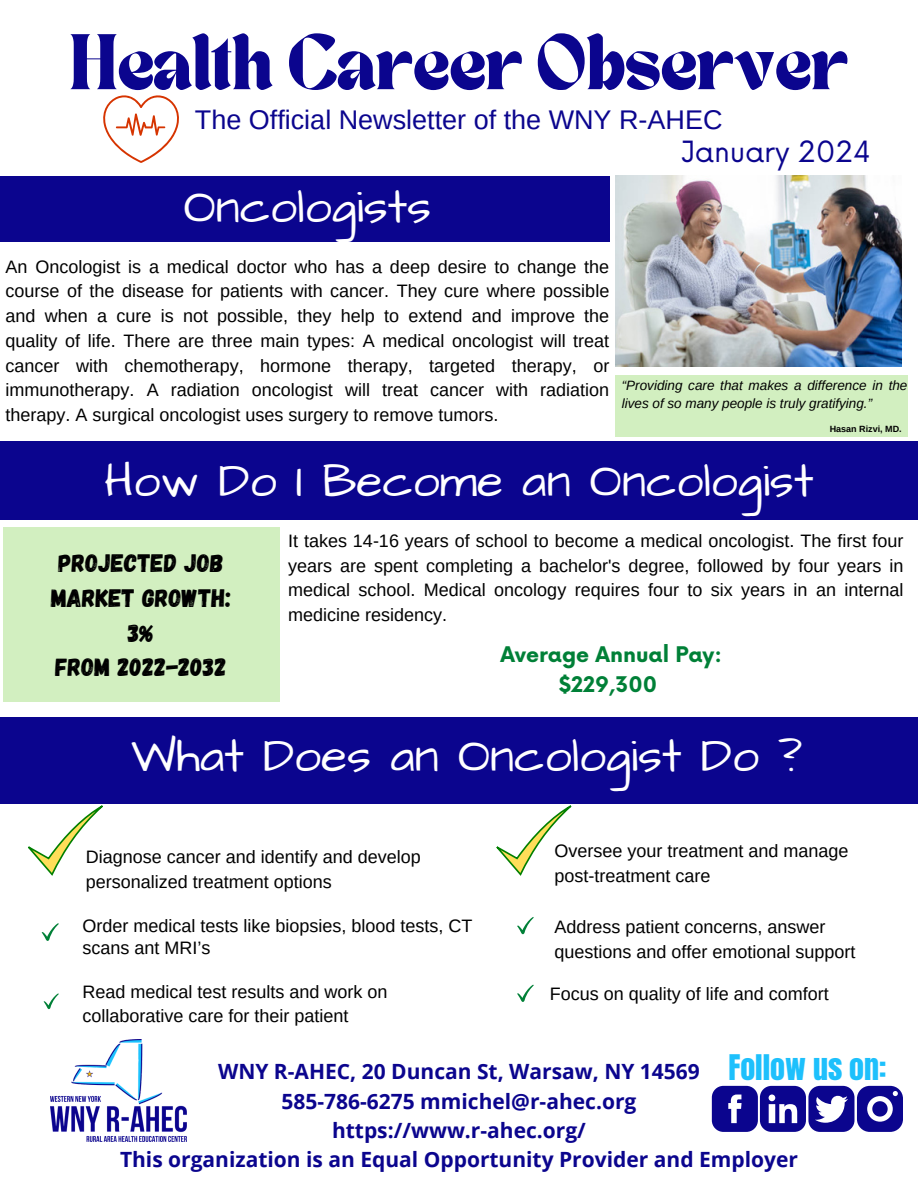
<style>
.page{position:relative;width:918px;height:1188px;background:#fff}
.page>*{position:absolute;margin:0;border:0;box-sizing:border-box;transform-origin:0 0}
.t1{font:700 55.05px "TANNEWYORK";color:#0b058e}
.t2{font:48px "Architects Daughter";color:#fff}
.t3{font:30px "Anton";color:#1dc0fc}
.t4{font:28.5px "Now";color:#0b058e}
.t5{font:27px "Arimo";color:#0b058e}
.t6{font:25.2px "Gagalin";color:#000}
.t7{font:700 21px "Open Sans";color:#0b058e}
.t8{font:700 21px "Now";color:#008037}
.t9{font:18px/24.8px "Arimo";color:#000}
.t10{font:18px/24.8px "Arimo";color:#000}
.t11{font:italic 13.5px/18px "Arimo";color:#000}
.t12{font:700 9px "Arimo";color:#000}
</style>
<div class="page">
<img style="left:50px;top:1040px;width:136px;height:102px">
<svg style="left:712px;top:1086px;width:191px;height:46px"></svg>
<svg style="left:103px;top:95px;width:76px;height:68px"></svg>
<div style="left:0;top:176px;width:609px;height:65px;background:#0b058e"></div>
<div style="left:0;top:441px;width:918px;height:78px;background:#0b058e"></div>
<div style="left:0;top:718px;width:918px;height:86px;background:#0b058e"></div>
<div style="left:3px;top:527px;width:276px;height:175px;background:#d2efc0"></div>
<svg style="left:28px;top:805px;width:75px;height:71px"></svg>
<svg style="left:496px;top:805px;width:76px;height:71px"></svg>
<svg style="left:42px;top:923px;width:16px;height:18px"></svg>
<svg style="left:44px;top:993px;width:15px;height:16px"></svg>
<svg style="left:517px;top:985px;width:17px;height:17px"></svg>
<div style="left:615px;top:375px;width:292px;height:61px;background:#d2efc0"></div>
<svg style="left:517px;top:917px;width:17px;height:17px"></svg>
<img style="left:615px;top:175px;width:286px;height:191px">
<p class="t1" style="left:70px;top:33px;width:780px">Health Career Observer</p>
<p class="t5" style="left:195px;top:105px;width:529px">The Official Newsletter of the WNY R-AHEC</p>
<p class="t2" style="left:184px;top:175px;width:249px">Oncologists</p>
<p class="t9" style="left:6px;top:254px;width:605px;text-align:justify">An Oncologist is a medical doctor who has a deep desire to change the course of the disease for patients with cancer. They cure where possible and when a cure is not possible, they help to extend and improve the quality of life. There are three main types: A medical oncologist will treat cancer with chemotherapy, hormone therapy, targeted therapy, or immunotherapy. A radiation oncologist will treat cancer with radiation therapy. A surgical oncologist uses surgery to remove tumors.</p>
<p class="t4" style="left:681px;top:136px;width:191px">January 2024</p>
<p class="t11" style="left:622px;top:376px;width:287px">“Providing care that makes a difference in the lives of so many people is truly gratifying.”</p>
<p class="t12" style="left:830px;top:424px;width:73px">Hasan Rizvi, MD.</p>
<p class="t2" style="left:104px;top:448px;width:710px">How Do I Become an Oncologist</p>
<p class="t6" style="left:58px;top:547px;width:167px">PROJECTED JOB</p>
<p class="t6" style="left:51px;top:581px;width:182px">MARKET GROWTH:</p>
<p class="t6" style="left:128px;top:616px;width:28px">3%</p>
<p class="t6" style="left:55px;top:651px;width:173px">FROM 2022-2032</p>
<p class="t9" style="left:288px;top:528px;width:617px;text-align:justify">It takes 14-16 years of school to become a medical oncologist. The first four years are spent completing a bachelor's degree, followed by four years in medical school. Medical oncology requires four to six years in an internal medicine residency.</p>
<p class="t8" style="left:500px;top:644px;width:223px">Average Annual Pay:</p>
<p class="t8" style="left:559px;top:673px;width:100px">$229,300</p>
<p class="t2" style="left:131px;top:724px;width:673px">What Does an Oncologist Do ?</p>
<p class="t9" style="left:86px;top:844px;width:337px">Diagnose cancer and identify and develop personalized treatment options</p>
<p class="t9" style="left:82px;top:914px;width:391px;line-height:22.5px">Order medical tests like biopsies, blood tests, CT scans ant MRI’s</p>
<p class="t9" style="left:82px;top:979px;width:306px">Read medical test results and work on collaborative care for their patient</p>
<p class="t9" style="left:554px;top:839px;width:295px">Oversee your treatment and manage post-treatment care</p>
<p class="t10" style="left:554px;top:914px;width:302px">Address patient concerns, answer questions and offer emotional support</p>
<p class="t10" style="left:550px;top:981px;width:280px">Focus on quality of life and comfort</p>
<p class="t3" style="left:728px;top:1046px;width:160px">Follow us on:</p>
<p class="t7" style="left:218px;top:1057px;width:483px">WNY R-AHEC, 20 Duncan St, Warsaw, NY 14569</p>
<p class="t7" style="left:282px;top:1086px;width:356px">585-786-6275 mmichel@r-ahec.org</p>
<p class="t7" style="left:332px;top:1115px;width:255px">https://www.r-ahec.org/</p>
<p class="t7" style="left:120px;top:1145px;width:679px">This organization is an Equal Opportunity Provider and Employer</p>
</div>
